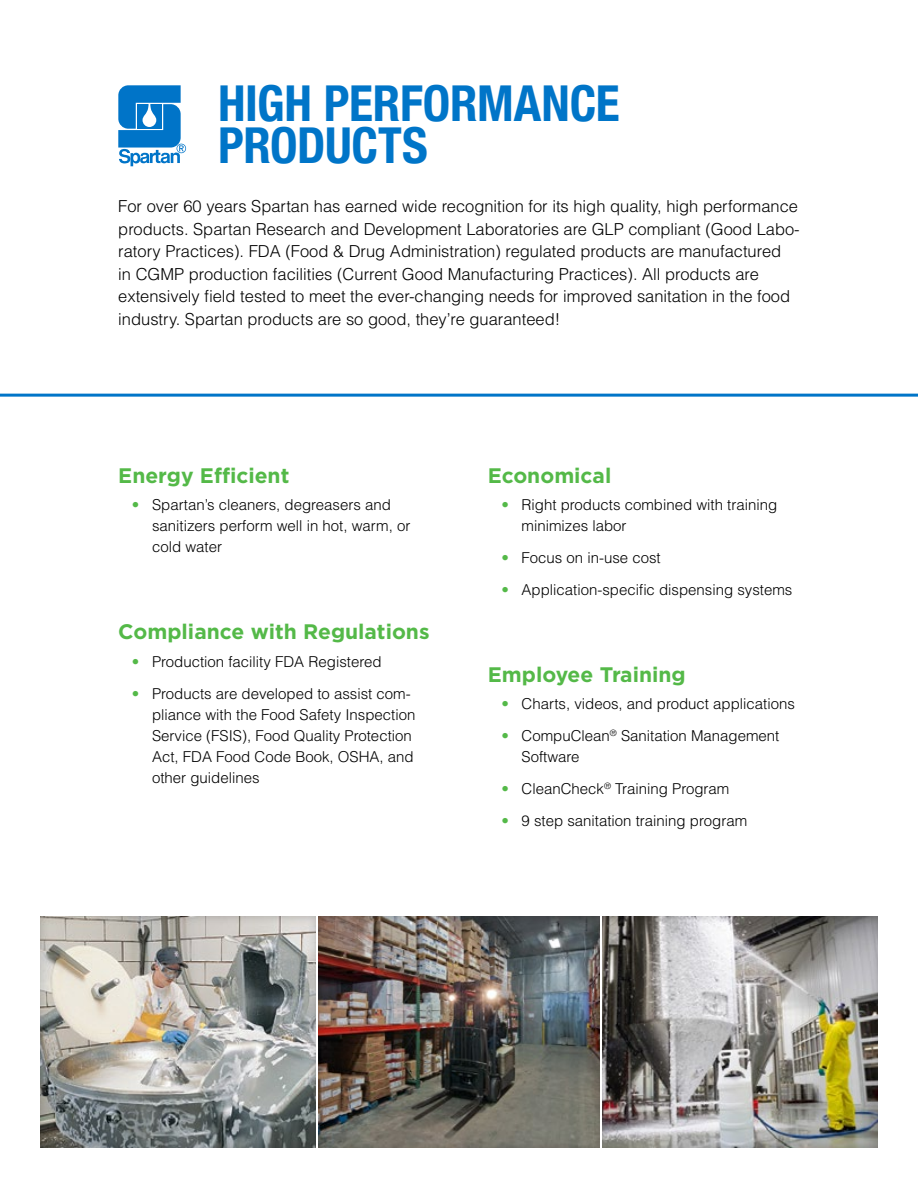
<style>
.page{position:relative;width:918px;height:1188px;background:#fff}
.page>*{position:absolute;margin:0;border:0;box-sizing:border-box;transform-origin:0 0}
.t1{font:700 condensed 49.5px/42px "Helvetica Neue LT Com";letter-spacing:-.005em;color:#0075c8}
.t2{font:700 21px "Gotham";color:#54b948}
.t3{font:300 16.5px/22.5px "Helvetica LT Std";color:#000}
.t4{font:300 15px/21px "Helvetica LT Std";color:#000}
.s1{color:#54b948}
</style>
<div class="page">
<div style="left:305px;top:906px;width:307px;height:243px;background:#000;opacity:.2"></div>
<div style="left:27px;top:906px;width:301px;height:243px;background:#000;opacity:.2"></div>
<svg style="left:118px;top:85px;width:68px;height:81px"></svg>
<hr style="left:0;top:394px;width:918px;height:3px;background:#0075c8">
<div style="left:588px;top:906px;width:303px;height:243px;background:#000;opacity:.2"></div>
<h1 class="t1" style="left:218px;top:82px;width:403px">HIGH PERFORMANCE<br>PRODUCTS</h1>
<p class="t3" style="left:118px;top:195px;width:683px">For over 60 years Spartan has earned wide recognition for its high quality, high performance products. Spartan Research and Development Laboratories are GLP compliant (Good Labo&shy;ratory Practices). FDA (Food &amp; Drug Administration) regulated products are manufactured<br>in CGMP production facilities (Current Good Manufacturing Practices). All products are extensively field tested to meet the ever-changing needs for improved sanitation in the food industry. Spartan products are so good, they’re guaranteed!</p>
<h2 class="t2" style="left:118px;top:461px;width:173px">Energy Efficient</h2>
<p class="t4" style="left:152px;top:494px;width:260px;text-indent:-20px"><span class="s1">•</span> Spartan’s cleaners, degreasers and sanitizers perform well in hot, warm, or cold water</p>
<h2 class="t2" style="left:118px;top:618px;width:313px">Compliance with Regulations</h2>
<p class="t4" style="left:132px;top:651px;width:251px"><span class="s1">•</span> Production facility FDA Registered</p>
<p class="t4" style="left:152px;top:683px;width:265px;text-indent:-20px"><span class="s1">•</span> Products are developed to assist com&shy;pliance with the Food Safety Inspection Service (FSIS), Food Quality Protection Act, FDA Food Code Book, OSHA, and other guidelines</p>
<h2 class="t2" style="left:488px;top:461px;width:125px">Economical</h2>
<p class="t4" style="left:522px;top:494px;width:257px;text-indent:-20px"><span class="s1">•</span> Right products combined with training minimizes labor</p>
<p class="t4" style="left:501px;top:547px;width:161px"><span class="s1">•</span> Focus on in-use cost</p>
<p class="t4" style="left:501px;top:579px;width:293px"><span class="s1">•</span> Application-specific dispensing systems</p>
<h2 class="t2" style="left:488px;top:660px;width:199px">Employee Training</h2>
<p class="t4" style="left:501px;top:693px;width:295px"><span class="s1">•</span> Charts, videos, and product applications</p>
<p class="t4" style="left:522px;top:725px;width:259px;text-indent:-20px"><span class="s1">•</span> CompuClean<sup>®</sup> Sanitation Management<br>Software</p>
<p class="t4" style="left:501px;top:778px;width:230px"><span class="s1">•</span> CleanCheck<sup>®</sup> Training Program</p>
<p class="t4" style="left:501px;top:810px;width:247px"><span class="s1">•</span> 9 step sanitation training program</p>
</div>
